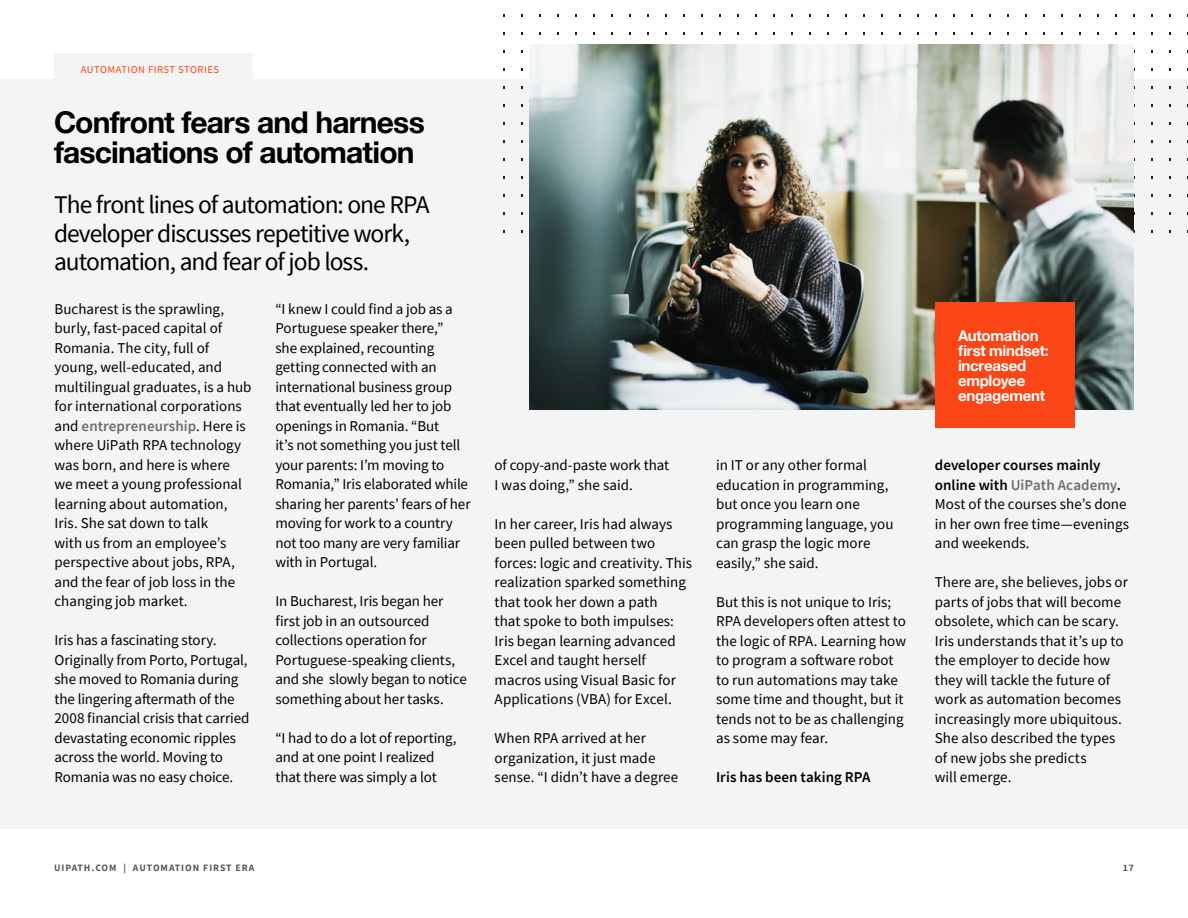
<style>
.page{position:relative;width:1188px;height:918px;background:#fff}
.page>*{position:absolute;margin:0;border:0;box-sizing:border-box;transform-origin:0 0}
.t1{font:700 30px/30px "Helvetica Neue";letter-spacing:-.025em;color:#000}
.t2{font:25.5px/28.5px "Source Sans Pro";letter-spacing:-.04em;color:#000}
.t3{font:15px/19.5px "Source Sans Pro";color:#000}
.t4{font:700 15px/15px "Helvetica Neue";letter-spacing:-.015em;color:#fff}
.t5{font:600 15px "Source Sans Pro";letter-spacing:.005em;color:#000}
.t6{font:10.5px "Source Sans Pro";letter-spacing:.05em;color:#fa4517}
.t7{font:700 9.75px "Source Sans Pro";letter-spacing:.1em;color:#58595b}
.s1{font-weight:600;color:#6d6e71}
.s2{font-weight:600}
</style>
<div class="page">
<div style="left:54px;top:53px;width:199px;height:26px;background:#f3f4f4"></div>
<div style="left:0;top:79px;width:1188px;height:749px;background:#f3f4f4"></div>
<svg style="left:503px;top:14px;width:685px;height:219px"></svg>
<img style="left:529px;top:45px;width:605px;height:364px">
<div style="left:935px;top:303px;width:139px;height:125px;background:#fa4517"></div>
<p class="t6" style="left:81px;top:63px;width:140px">AUTOMATION FIRST STORIES</p>
<h1 class="t1" style="left:54px;top:108px;width:372px">Confront fears and harness fascinations of automation</h1>
<h2 class="t2" style="left:54px;top:191px;width:377px">The front lines of automation: one RPA developer discusses repetitive work, automation, and fear of job loss.</h2>
<p class="t3" style="left:54px;top:299px;width:199px">Bucharest is the sprawling, burly, fast-paced capital of<br>Romania. The city, full of young, well-educated, and multilingual graduates, is a hub for international corporations and <span class="s1">entrepreneurship</span>. Here is where UiPath RPA technology was born, and here is where we meet a young professional learning about automation,<br>Iris. She sat down to talk<br>with us from an employee’s perspective about jobs, RPA, and the fear of job loss in the changing job market.</p>
<p class="t3" style="left:54px;top:631px;width:197px">Iris has a fascinating story.<br>Originally from Porto, Portugal, she moved to Romania during the lingering aftermath of the<br>2008 financial crisis that carried devastating economic ripples across the world. Moving to<br>Romania was no easy choice.</p>
<p class="t3" style="left:275px;top:299px;width:197px">“I knew I could find a job as a<br>Portuguese speaker there,”<br>she explained, recounting getting connected with an international business group that eventually led her to job openings in Romania. “But<br>it’s not something you just tell your parents: I’m moving to<br>Romania,” Iris elaborated while sharing her parents’ fears of her moving for work to a country not too many are very familiar with in Portugal.</p>
<p class="t3" style="left:275px;top:592px;width:193px">In Bucharest, Iris began her first job in an outsourced collections operation for<br>Portuguese-speaking clients, and she slowly began to notice something about her tasks.</p>
<p class="t3" style="left:275px;top:728px;width:183px">“I had to do a lot of reporting, and at one point I realized that there was simply a lot</p>
<p class="t3" style="left:495px;top:455px;width:176px">of copy-and-paste work that<br>I was doing,” she said.</p>
<p class="t3" style="left:495px;top:514px;width:199px">In her career, Iris had always been pulled between two forces: logic and creativity. This realization sparked something that took her down a path<br>that spoke to both impulses:<br>Iris began learning advanced<br>Excel and taught herself macros using Visual Basic for<br>Applications (VBA) for Excel.</p>
<p class="t3" style="left:495px;top:728px;width:185px">When RPA arrived at her organization, it just made sense. “I didn’t have a degree</p>
<p class="t3" style="left:716px;top:455px;width:179px">in IT or any other formal education in programming, but once you learn one programming language, you can grasp the logic more easily,” she said.</p>
<p class="t3" style="left:716px;top:592px;width:192px">But this is not unique to Iris;<br>RPA developers often attest to the logic of RPA. Learning how to program a software robot to run automations may take some time and thought, but it tends not to be as challenging as some may fear.</p>
<p class="t5" style="left:716px;top:767px;width:156px">Iris has been taking RPA</p>
<p class="t4" style="left:958px;top:328px;width:93px">Automation first mindset: increased employee engagement</p>
<p class="t3" style="left:935px;top:455px;width:196px"><span class="s2">developer courses mainly online with</span> <span class="s1">UiPath Academy</span><span class="s2">.<br></span>Most of the courses she’s done in her own free time—evenings and weekends.</p>
<p class="t3" style="left:935px;top:572px;width:195px">There are, she believes, jobs or parts of jobs that will become obsolete, which can be scary.<br>Iris understands that it’s up to the employer to decide how they will tackle the future of work as automation becomes increasingly more ubiquitous.<br>She also described the types of new jobs she predicts<br>will emerge.</p>
<p class="t7" style="left:54px;top:861px;width:202px">UIPATH.COM | AUTOMATION FIRST ERA</p>
<p class="t7" style="left:1123px;top:861px;width:13px">17</p>
</div>
